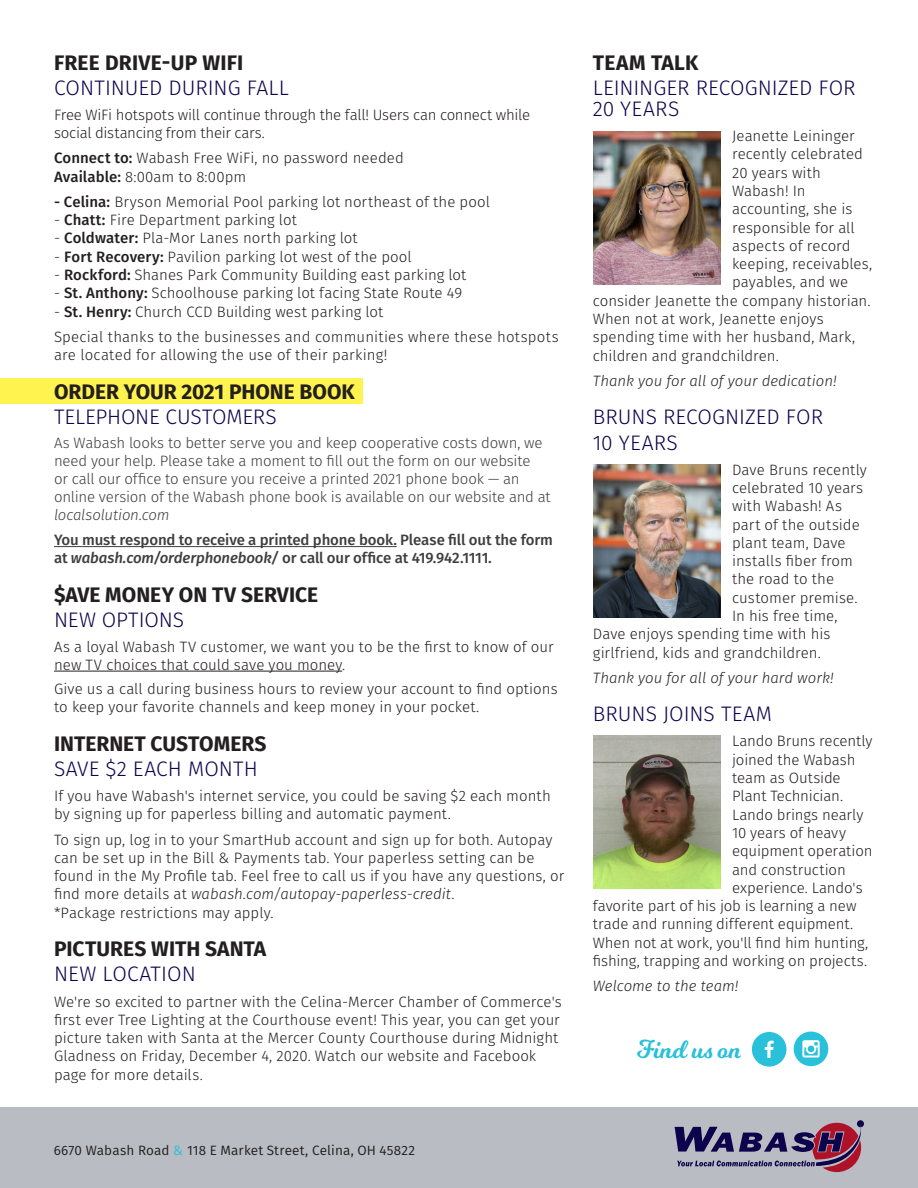
<style>
.page{position:relative;width:918px;height:1188px;background:#fff}
.page>*{position:absolute;margin:0;border:0;box-sizing:border-box;transform-origin:0 0}
.t1{font:25.5px "Milkshake";color:#29c0da}
.t2{font:300 21px/25.2px "Fira Sans";color:#0c034c}
.t3{font:700 21px "Fira Sans";color:#231f20}
.t4{font:300 15px/18.3px "Fira Sans";color:#231f20}
.t5{font:300 15px/18px "Fira Sans";letter-spacing:-.015em;color:#3e3e3f}
.t6{font:500 15px/18px "Fira Sans";letter-spacing:-.01em;color:#3e3e3f}
.t7{font:300 15px/18.3px "Fira Sans";letter-spacing:-.02em;color:#231f20}
.t8{font:italic 300 15px "Fira Sans";color:#231f20}
.t9{font:13.5px "Fira Sans";letter-spacing:.01em;color:#231f20}
.s1{font-weight:700;color:#231f20}
.s2{font-weight:500}
.s3{font-style:italic}
.s4{color:#29c0da}
</style>
<div class="page">
<div style="left:0;top:378px;width:363px;height:26px;background:#fff34f"></div>
<div style="left:0;top:1107px;width:918px;height:81px;background:#b9bcc3"></div>
<svg style="left:675px;top:1120px;width:189px;height:52px"></svg>
<img style="left:594px;top:132px;width:126px;height:152px">
<hr style="left:54px;top:546px;width:343px;height:1px;background:#3e3e3f">
<hr style="left:54px;top:671px;width:288px;height:1px;background:#231f20">
<svg style="left:752px;top:1032px;width:34px;height:35px"></svg>
<svg style="left:794px;top:1032px;width:34px;height:34px"></svg>
<img style="left:594px;top:465px;width:126px;height:152px">
<img style="left:594px;top:736px;width:126px;height:152px">
<p class="t2" style="left:54px;top:50px;width:236px"><span class="s1">FREE DRIVE-UP WIFI<br></span>CONTINUED DURING FALL</p>
<p class="t7" style="left:54px;top:106px;width:478px">Free WiFi hotspots will continue through the fall! Users can connect while social distancing from their cars.</p>
<p class="t4" style="left:54px;top:149px;width:351px"><span class="s2">Connect to:</span> Wabash Free WiFi, no password needed<br><span class="s2">Available:</span> 8:00am to 8:00pm</p>
<p class="t4" style="left:54px;top:192px;width:438px"><span class="s2">- Celina:</span> Bryson Memorial Pool parking lot northeast of the pool</p>
<p class="t4" style="left:54px;top:211px;width:244px">- <span class="s2">Chatt:</span> Fire Department parking lot</p>
<p class="t4" style="left:54px;top:229px;width:305px">- <span class="s2">Coldwater:</span> Pla-Mor Lanes north parking lot</p>
<p class="t4" style="left:54px;top:247px;width:359px">- <span class="s2">Fort Recovery:</span> Pavilion parking lot west of the pool</p>
<p class="t4" style="left:54px;top:265px;width:414px">- <span class="s2">Rockford:</span> Shanes Park Community Building east parking lot</p>
<p class="t4" style="left:54px;top:284px;width:410px">- <span class="s2">St. Anthony:</span> Schoolhouse parking lot facing State Route 49</p>
<p class="t4" style="left:54px;top:302px;width:331px">- <span class="s2">St. Henry:</span> Church CCD Building west parking lot</p>
<p class="t4" style="left:54px;top:327px;width:506px">Special thanks to the businesses and communities where these hotspots are located for allowing the use of their parking!</p>
<p class="t3" style="left:54px;top:377px;width:302px">ORDER YOUR 2021 PHONE BOOK</p>
<p class="t2" style="left:54px;top:404px;width:224px">TELEPHONE CUSTOMERS</p>
<p class="t5" style="left:54px;top:434px;width:498px">As Wabash looks to better serve you and keep cooperative costs down, we need your help. Please take a moment to fill out the form on our website<br>or call our office to ensure you receive a printed 2021 phone book — an online version of the Wabash phone book is available on our website and at <span class="s3">localsolution.com</span></p>
<p class="t6" style="left:54px;top:531px;width:501px">You must respond to receive a printed phone book. Please fill out the form at <span class="s3">wabash.com/orderphonebook/</span> or call our office at 419.942.1111.</p>
<p class="t3" style="left:54px;top:580px;width:266px">$AVE MONEY ON TV SERVICE</p>
<p class="t2" style="left:54px;top:607px;width:131px">NEW OPTIONS</p>
<p class="t4" style="left:54px;top:637px;width:501px">As a loyal Wabash TV customer, we want you to be the first to know of our new TV choices that could save you money.</p>
<p class="t4" style="left:54px;top:680px;width:505px">Give us a call during business hours to review your account to find options to keep your favorite channels and keep money in your pocket.</p>
<p class="t3" style="left:54px;top:729px;width:214px">INTERNET CUSTOMERS</p>
<p class="t2" style="left:54px;top:756px;width:205px">SAVE $2 EACH MONTH</p>
<p class="t4" style="left:54px;top:787px;width:498px">If you have Wabash's internet service, you could be saving $2 each month by signing up for paperless billing and automatic payment.</p>
<p class="t4" style="left:54px;top:830px;width:512px">To sign up, log in to your SmartHub account and sign up for both. Autopay can be set up in the Bill &amp; Payments tab. Your paperless setting can be found in the My Profile tab. Feel free to call us if you have any questions, or find more details at <span class="s3">wabash.com/autopay-paperless-credit</span>.<br>*Package restrictions may apply.</p>
<p class="t3" style="left:54px;top:934px;width:214px">PICTURES WITH SANTA</p>
<p class="t2" style="left:54px;top:962px;width:143px">NEW LOCATION</p>
<p class="t4" style="left:54px;top:992px;width:509px">We're so excited to partner with the Celina-Mercer Chamber of Commerce's first ever Tree Lighting at the Courthouse event! This year, you can get your picture taken with Santa at the Mercer County Courthouse during Midnight Gladness on Friday, December 4, 2020. Watch our website and Facebook page for more details.</p>
<p class="t9" style="left:54px;top:1141px;width:363px">6670 Wabash Road <span class="s4">&amp;</span> 118 E Market Street, Celina, OH 45822</p>
<p class="t2" style="left:593px;top:50px;width:264px"><span class="s1">TEAM TALK<br></span>LEININGER RECOGNIZED FOR</p>
<p class="t2" style="left:593px;top:96px;width:88px">20 YEARS</p>
<p class="t4" style="left:732px;top:127px;width:124px">Jeanette Leininger</p>
<p class="t4" style="left:732px;top:145px;width:132px">recently celebrated</p>
<p class="t4" style="left:732px;top:163px;width:90px">20 years with</p>
<p class="t4" style="left:732px;top:181px;width:75px">Wabash! In</p>
<p class="t4" style="left:732px;top:200px;width:122px">accounting, she is</p>
<p class="t4" style="left:732px;top:218px;width:124px">responsible for all</p>
<p class="t4" style="left:732px;top:236px;width:120px">aspects of record</p>
<p class="t4" style="left:732px;top:255px;width:142px">keeping, receivables,</p>
<p class="t4" style="left:732px;top:273px;width:118px">payables, and we</p>
<p class="t4" style="left:593px;top:291px;width:279px">consider Jeanette the company historian.</p>
<p class="t4" style="left:593px;top:310px;width:232px">When not at work, Jeanette enjoys</p>
<p class="t4" style="left:593px;top:328px;width:264px">spending time with her husband, Mark,</p>
<p class="t4" style="left:593px;top:346px;width:188px">children and grandchildren.</p>
<p class="t8" style="left:593px;top:370px;width:245px">Thank you for all of your dedication!</p>
<p class="t2" style="left:593px;top:404px;width:232px">BRUNS RECOGNIZED FOR<br>10 YEARS</p>
<p class="t4" style="left:732px;top:460px;width:136px">Dave Bruns recently</p>
<p class="t4" style="left:732px;top:479px;width:133px">celebrated 10 years</p>
<p class="t4" style="left:732px;top:497px;width:111px">with Wabash! As</p>
<p class="t4" style="left:732px;top:515px;width:129px">part of the outside</p>
<p class="t4" style="left:732px;top:533px;width:115px">plant team, Dave</p>
<p class="t4" style="left:732px;top:552px;width:122px">installs fiber from</p>
<p class="t4" style="left:732px;top:570px;width:104px">the road to the</p>
<p class="t4" style="left:732px;top:588px;width:127px">customer premise.</p>
<p class="t4" style="left:732px;top:607px;width:107px">In his free time,</p>
<p class="t4" style="left:593px;top:625px;width:239px">Dave enjoys spending time with his</p>
<p class="t4" style="left:593px;top:643px;width:230px">girlfriend, kids and grandchildren.</p>
<p class="t8" style="left:593px;top:667px;width:242px">Thank you for all of your hard work!</p>
<p class="t2" style="left:593px;top:701px;width:181px">BRUNS JOINS TEAM</p>
<p class="t4" style="left:732px;top:732px;width:142px">Lando Bruns recently</p>
<p class="t4" style="left:732px;top:750px;width:125px">joined the Wabash</p>
<p class="t4" style="left:732px;top:769px;width:110px">team as Outside</p>
<p class="t4" style="left:732px;top:787px;width:112px">Plant Technician.</p>
<p class="t4" style="left:732px;top:805px;width:133px">Lando brings nearly</p>
<p class="t4" style="left:732px;top:824px;width:115px">10 years of heavy</p>
<p class="t4" style="left:732px;top:842px;width:142px">equipment operation</p>
<p class="t4" style="left:732px;top:860px;width:115px">and construction</p>
<p class="t4" style="left:732px;top:878px;width:132px">experience. Lando's</p>
<p class="t4" style="left:593px;top:897px;width:265px">favorite part of his job is learning a new</p>
<p class="t4" style="left:593px;top:915px;width:262px">trade and running different equipment.</p>
<p class="t4" style="left:593px;top:933px;width:277px">When not at work, you'll find him hunting,</p>
<p class="t4" style="left:593px;top:952px;width:276px">fishing, trapping and working on projects.</p>
<p class="t8" style="left:593px;top:975px;width:147px">Welcome to the team!</p>
<p class="t1" style="left:637px;top:1031px;width:105px">Find us on</p>
</div>
